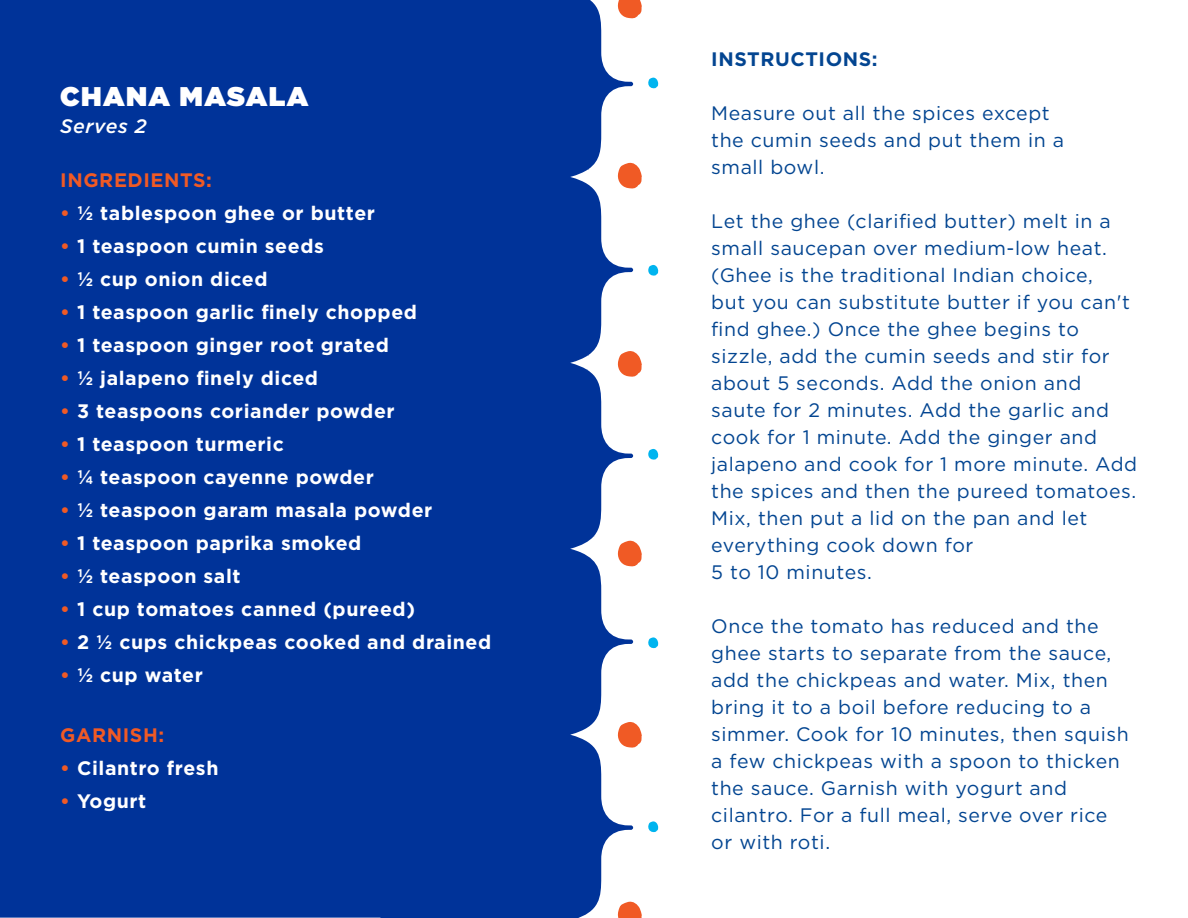
<style>
.page{position:relative;width:1188px;height:918px;background:#fff}
.page>*{position:absolute;margin:0;border:0;box-sizing:border-box;transform-origin:0 0}
.t1{font:900 27px "Gotham";letter-spacing:.05em;color:#fff}
.t2{font:19.5px/27px "Gotham";letter-spacing:.03em;color:#034591}
.t3{font:700 19.5px "Gotham";letter-spacing:.03em;color:#fff}
.t4{font:700 19.5px "Gotham";letter-spacing:.03em;color:#f05a25}
.t5{font:700 19.5px "Gotham";letter-spacing:.03em;color:#034591}
.t6{font:italic 500 19.5px "Gotham";letter-spacing:.03em;color:#fff}
.s1{color:#f05a25}
</style>
<div class="page">
<div style="left:0;top:0;width:633px;height:918px;background:#039"></div>
<svg style="left:617px;top:162px;width:25px;height:27px"></svg>
<svg style="left:617px;top:350px;width:25px;height:27px"></svg>
<svg style="left:617px;top:539px;width:25px;height:28px"></svg>
<svg style="left:617px;top:721px;width:25px;height:27px"></svg>
<svg style="left:617px;top:900px;width:25px;height:18px"></svg>
<svg style="left:617px;top:0;width:25px;height:19px"></svg>
<svg style="left:648px;top:77px;width:10px;height:12px"></svg>
<svg style="left:648px;top:264px;width:10px;height:12px"></svg>
<svg style="left:648px;top:448px;width:10px;height:12px"></svg>
<svg style="left:648px;top:637px;width:10px;height:11px"></svg>
<svg style="left:648px;top:821px;width:10px;height:11px"></svg>
<h1 class="t1" style="left:60px;top:78px;width:250px">CHANA MASALA</h1>
<p class="t6" style="left:60px;top:114px;width:88px">Serves 2</p>
<p class="t4" style="left:60px;top:168px;width:153px">INGREDIENTS:</p>
<p class="t3" style="left:60px;top:201px;width:316px"><span class="s1">•</span> ½ tablespoon ghee or butter</p>
<p class="t3" style="left:60px;top:234px;width:265px"><span class="s1">•</span> 1 teaspoon cumin seeds</p>
<p class="t3" style="left:60px;top:267px;width:209px"><span class="s1">•</span> ½ cup onion diced</p>
<p class="t3" style="left:60px;top:300px;width:358px"><span class="s1">•</span> 1 teaspoon garlic finely chopped</p>
<p class="t3" style="left:60px;top:333px;width:330px"><span class="s1">•</span> 1 teaspoon ginger root grated</p>
<p class="t3" style="left:60px;top:366px;width:259px"><span class="s1">•</span> ½ jalapeno finely diced</p>
<p class="t3" style="left:60px;top:399px;width:336px"><span class="s1">•</span> 3 teaspoons coriander powder</p>
<p class="t3" style="left:60px;top:432px;width:225px"><span class="s1">•</span> 1 teaspoon turmeric</p>
<p class="t3" style="left:60px;top:465px;width:315px"><span class="s1">•</span> ¼ teaspoon cayenne powder</p>
<p class="t3" style="left:60px;top:498px;width:374px"><span class="s1">•</span> ½ teaspoon garam masala powder</p>
<p class="t3" style="left:60px;top:531px;width:303px"><span class="s1">•</span> 1 teaspoon paprika smoked</p>
<p class="t3" style="left:60px;top:564px;width:182px"><span class="s1">•</span> ½ teaspoon salt</p>
<p class="t3" style="left:60px;top:597px;width:356px"><span class="s1">•</span> 1 cup tomatoes canned (pureed)</p>
<p class="t3" style="left:60px;top:630px;width:432px"><span class="s1">•</span> 2 ½ cups chickpeas cooked and drained</p>
<p class="t3" style="left:60px;top:663px;width:144px"><span class="s1">•</span> ½ cup water</p>
<p class="t4" style="left:60px;top:723px;width:105px">GARNISH:</p>
<p class="t3" style="left:60px;top:756px;width:160px"><span class="s1">•</span> Cilantro fresh</p>
<p class="t3" style="left:60px;top:788px;width:88px"><span class="s1">•</span> Yogurt</p>
<p class="t5" style="left:711px;top:46px;width:168px">INSTRUCTIONS:</p>
<p class="t2" style="left:711px;top:99px;width:354px">Measure out all the spices except the cumin seeds and put them in a small bowl.</p>
<p class="t2" style="left:711px;top:207px;width:427px">Let the ghee (clarified butter) melt in a small saucepan over medium-low heat. (Ghee is the traditional Indian choice,<br>but you can substitute butter if you can't find ghee.) Once the ghee begins to sizzle, add the cumin seeds and stir for about 5 seconds. Add the onion and saute for 2 minutes. Add the garlic and cook for 1 minute. Add the ginger and jalapeno and cook for 1 more minute. Add the spices and then the pureed tomatoes.<br>Mix, then put a lid on the pan and let everything cook down for<br>5 to 10 minutes.</p>
<p class="t2" style="left:711px;top:612px;width:419px">Once the tomato has reduced and the ghee starts to separate from the sauce, add the chickpeas and water. Mix, then bring it to a boil before reducing to a simmer. Cook for 10 minutes, then squish a few chickpeas with a spoon to thicken the sauce. Garnish with yogurt and cilantro. For a full meal, serve over rice or with roti.</p>
</div>
